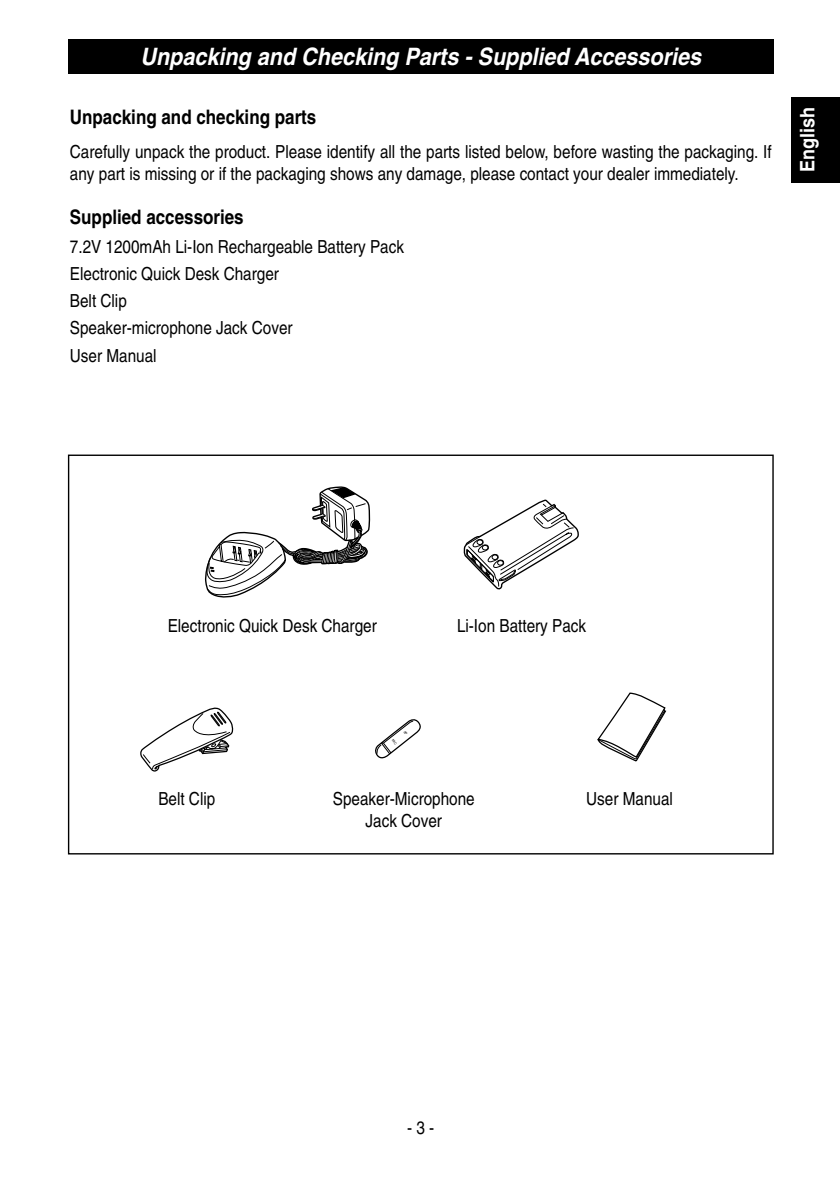
<style>
.page{position:relative;width:840px;height:1190px;background:#fff}
.page>*{position:absolute;margin:0;border:0;box-sizing:border-box;transform-origin:0 0}
.t1{font:italic 700 24px "Helvetica";color:#fff;scale:.9 1}
.t2{font:700 20px "Helvetica";color:#000;scale:.85 1}
.t3{font:700 20px "Helvetica";color:#fff;scale:.9 1}
.t4{font:18px/27.2px "Helvetica";color:#000;scale:.85 1}
</style>
<div class="page">
<div style="left:68px;top:40px;width:706px;height:34px;background:#000"></div>
<svg style="left:204px;top:486px;width:167px;height:112px"></svg>
<svg style="left:463px;top:499px;width:116px;height:91px"></svg>
<svg style="left:140px;top:707px;width:94px;height:65px"></svg>
<svg style="left:597px;top:693px;width:70px;height:68px"></svg>
<div style="left:791px;top:98px;width:49px;height:85px;background:#000"></div>
<svg style="left:375px;top:719px;width:46px;height:40px"></svg>
<h1 class="t1" style="left:140px;top:48px;width:625px">Unpacking and Checking Parts - Supplied Accessories</h1>
<p class="t2" style="left:70px;top:110px;width:292px">Unpacking and checking parts</p>
<p class="t4" style="left:70px;top:143px;width:827px;line-height:21.6px">Carefully unpack the product. Please identify all the parts listed below, before wasting the packaging. If any part is missing or if the packaging shows any damage, please contact your dealer immediately.</p>
<p class="t2" style="left:70px;top:210px;width:206px">Supplied accessories</p>
<p class="t4" style="left:70px;top:234px;width:395px">7.2V 1200mAh Li-Ion Rechargeable Battery Pack<br>Electronic Quick Desk Charger<br>Belt Clip<br>Speaker-microphone Jack Cover<br>User Manual</p>
<p class="t3" style="left:800px;top:172px;width:74px;rotate:-90deg">English</p>
<p class="t4" style="left:168px;top:613px;width:248px">Electronic Quick Desk Charger</p>
<p class="t4" style="left:457px;top:613px;width:154px">Li-Ion Battery Pack</p>
<p class="t4" style="left:158px;top:787px;width:68px">Belt Clip</p>
<p class="t4" style="left:333px;top:790px;width:169px;line-height:21.6px;text-align:center">Speaker-Microphone<br>Jack Cover</p>
<p class="t4" style="left:586px;top:787px;width:104px">User Manual</p>
<p class="t4" style="left:407px;top:1116px;width:33px">- 3 -</p>
</div>
